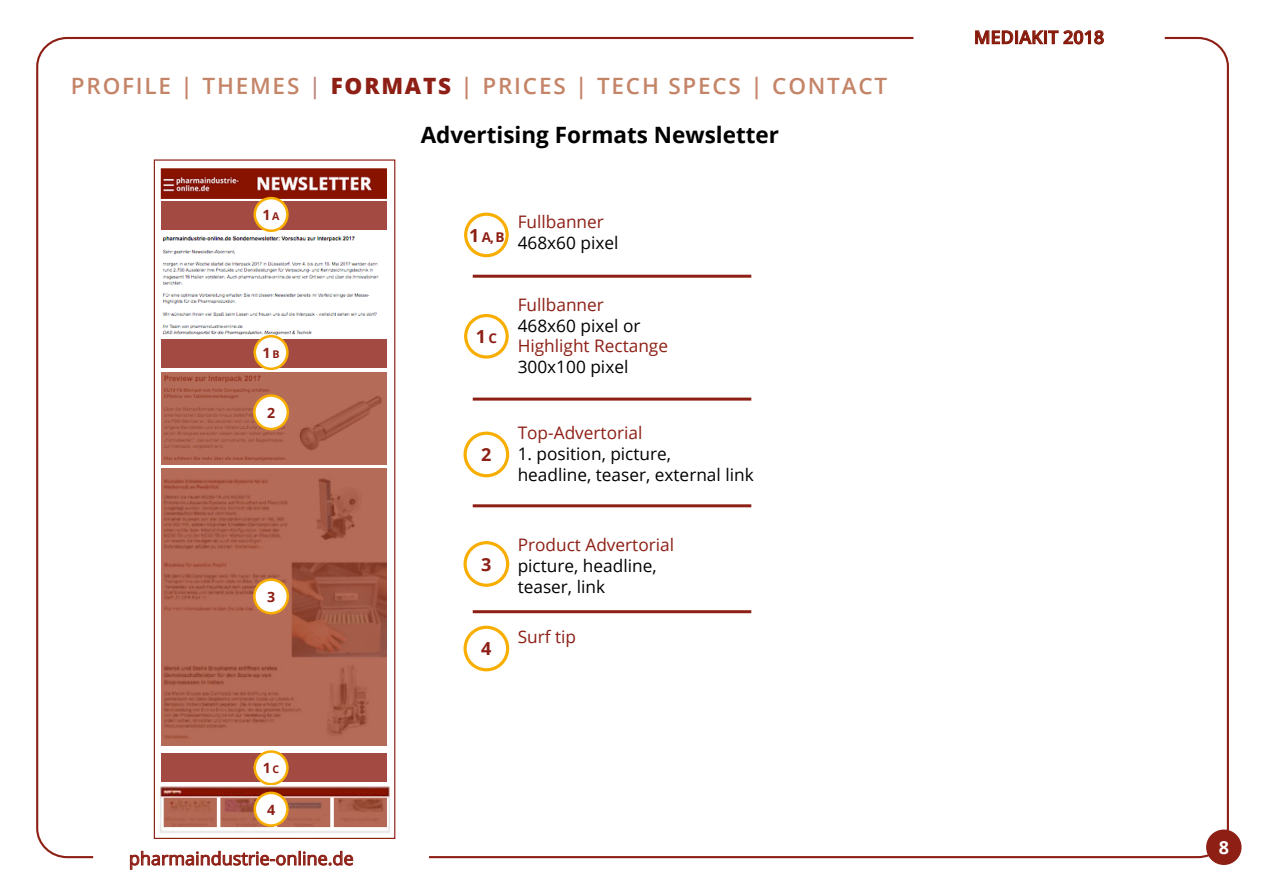
<style>
.page{position:relative;width:1263px;height:893px;background:#fff}
.page>*{position:absolute;margin:0;border:0;box-sizing:border-box;transform-origin:0 0}
.t1{font:600 22.5px "Open Sans";letter-spacing:.08em;color:#c48468}
.t2{font:700 22.5px "Open Sans";color:#000}
.t3{font:18px "Open Sans";color:#8d1f15}
.t4{font:600 18px "Open Sans";color:#851708}
.t5{font:700 18px "Open Sans";color:#8d1f15}
.t6{font:700 18px "Open Sans";color:#fff}
.t7{font:17.25px/20.7px "Open Sans";color:#000}
.t8{font:17.25px "Open Sans";color:#8d1f15}
.t9{font:700 14.1px "Open Sans";color:#8d1f15}
.t10{font:700 13.5px "Open Sans";color:#8d1f15}
.s1{color:#c28b83}
.s2{font-weight:800;color:#8d1f15}
.s3{font-size:10.65px}
.s4{font-size:18px}
.s5{font-size:13.5px}
</style>
<div class="page">
<svg style="left:130px;top:850px;width:224px;height:20px"></svg>
<svg style="left:913px;top:30px;width:252px;height:15px"></svg>
<div style="left:1206px;top:829px;width:35px;height:36px;background:#8d1f15;border-radius:50%"></div>
<div style="left:463px;top:432px;width:46px;height:45px;border:3px solid #f8ae00;border-radius:50%"></div>
<div style="left:463px;top:541px;width:46px;height:46px;border:3px solid #f8ae00;border-radius:50%"></div>
<div style="left:463px;top:626px;width:46px;height:45px;border:3px solid #f8ae00;border-radius:50%"></div>
<hr style="left:473px;top:275px;width:278px;height:3px;background:#8d1f15">
<hr style="left:473px;top:398px;width:278px;height:3px;background:#8d1f15">
<hr style="left:473px;top:504px;width:278px;height:3px;background:#8d1f15">
<hr style="left:473px;top:610px;width:278px;height:3px;background:#8d1f15">
<div style="left:464px;top:213px;width:45px;height:44px;border:3px solid #f8ae00;border-radius:50%"></div>
<div style="left:464px;top:314px;width:45px;height:45px;border:3px solid #f8ae00;border-radius:50%"></div>
<div style="left:154px;top:159px;width:241px;height:680px;background:#fff;border:1px solid #8d1f15"></div>
<div style="left:161px;top:753px;width:226px;height:29px;background:#a34b43"></div>
<div style="left:162px;top:201px;width:225px;height:29px;background:#a34b43"></div>
<div style="left:255px;top:751px;width:32px;height:33px;background:#fff;border-radius:50%"></div>
<div style="left:253px;top:750px;width:36px;height:35px;border:3px solid #f8ae00;border-radius:50%"></div>
<img style="left:160px;top:168px;width:227px;height:32px">
<img style="left:159px;top:786px;width:231px;height:47px">
<svg style="left:164px;top:798px;width:53px;height:29px;background:#af6450"></svg>
<svg style="left:220px;top:798px;width:47px;height:29px"></svg>
<svg style="left:277px;top:798px;width:53px;height:29px"></svg>
<svg style="left:334px;top:798px;width:53px;height:29px;background:#aa604b"></svg>
<div style="left:255px;top:793px;width:32px;height:32px;background:#fff;border-radius:50%"></div>
<div style="left:253px;top:792px;width:36px;height:35px;border:3px solid #f8ae00;border-radius:50%"></div>
<img style="left:162px;top:235px;width:217px;height:103px">
<div style="left:161px;top:339px;width:226px;height:29px;background:#a34b43"></div>
<div style="left:255px;top:336px;width:32px;height:33px;background:#fff;border-radius:50%"></div>
<div style="left:253px;top:335px;width:36px;height:35px;border:3px solid #f8ae00;border-radius:50%"></div>
<svg style="left:161px;top:372px;width:226px;height:92px;background:#b06652"></svg>
<div style="left:254px;top:396px;width:34px;height:33px;background:#fff;border-radius:50%"></div>
<div style="left:253px;top:394px;width:36px;height:36px;border:3px solid #f8ae00;border-radius:50%"></div>
<div style="left:255px;top:198px;width:32px;height:33px;background:#fff;border-radius:50%"></div>
<div style="left:253px;top:197px;width:36px;height:35px;border:3px solid #f8ae00;border-radius:50%"></div>
<svg style="left:161px;top:468px;width:226px;height:278px;background:#ac634f"></svg>
<div style="left:254px;top:580px;width:34px;height:33px;background:#fff;border-radius:50%"></div>
<div style="left:253px;top:578px;width:36px;height:36px;border:3px solid #f8ae00;border-radius:50%"></div>
<h1 class="t1" style="left:71px;top:70px;width:818px">PROFILE | THEMES <span class="s1">|</span> <span class="s2">FORMATS</span> | PRICES | TECH SPECS | CONTACT</h1>
<h1 class="t2" style="left:421px;top:119px;width:360px">Advertising Formats Newsletter</h1>
<p class="t9" style="left:263px;top:205px;width:19px">1 <span class="s3">A</span></p>
<p class="t9" style="left:263px;top:343px;width:18px">1 <span class="s3">B</span></p>
<p class="t9" style="left:267px;top:403px;width:10px">2</p>
<p class="t9" style="left:267px;top:587px;width:10px">3</p>
<p class="t9" style="left:263px;top:758px;width:18px">1 <span class="s3">C</span></p>
<p class="t9" style="left:267px;top:802px;width:10px">44</p>
<p class="t3" style="left:129px;top:846px;width:226px">pharmaindustrie-online.de</p>
<p class="t10" style="left:469px;top:227px;width:37px"><span class="s4">1</span> A, B</p>
<p class="t8" style="left:518px;top:210px;width:88px">Fullbanner</p>
<p class="t7" style="left:518px;top:232px;width:102px">468x60 pixel</p>
<p class="t5" style="left:476px;top:324px;width:23px">1 <span class="s5">C</span></p>
<p class="t8" style="left:518px;top:293px;width:88px">Fullbanner</p>
<p class="t7" style="left:518px;top:315px;width:124px">468x60 pixel or</p>
<p class="t8" style="left:518px;top:334px;width:152px">Highlight Rectange</p>
<p class="t7" style="left:518px;top:356px;width:112px">300x100 pixel</p>
<p class="t5" style="left:481px;top:442px;width:12px">2</p>
<p class="t8" style="left:518px;top:421px;width:126px">Top-Advertorial</p>
<p class="t7" style="left:518px;top:443px;width:238px">1. position, picture,<br>headline, teaser, external link</p>
<p class="t5" style="left:481px;top:552px;width:12px">3</p>
<p class="t5" style="left:481px;top:636px;width:12px">4</p>
<p class="t8" style="left:518px;top:533px;width:158px">Product Advertorial</p>
<p class="t7" style="left:518px;top:555px;width:140px">picture, headline, teaser, link</p>
<p class="t8" style="left:518px;top:625px;width:60px">Surf tip</p>
<p class="t4" style="left:974px;top:25px;width:132px">MEDIAKIT 2018</p>
<p class="t6" style="left:1219px;top:835px;width:12px">8</p>
</div>
